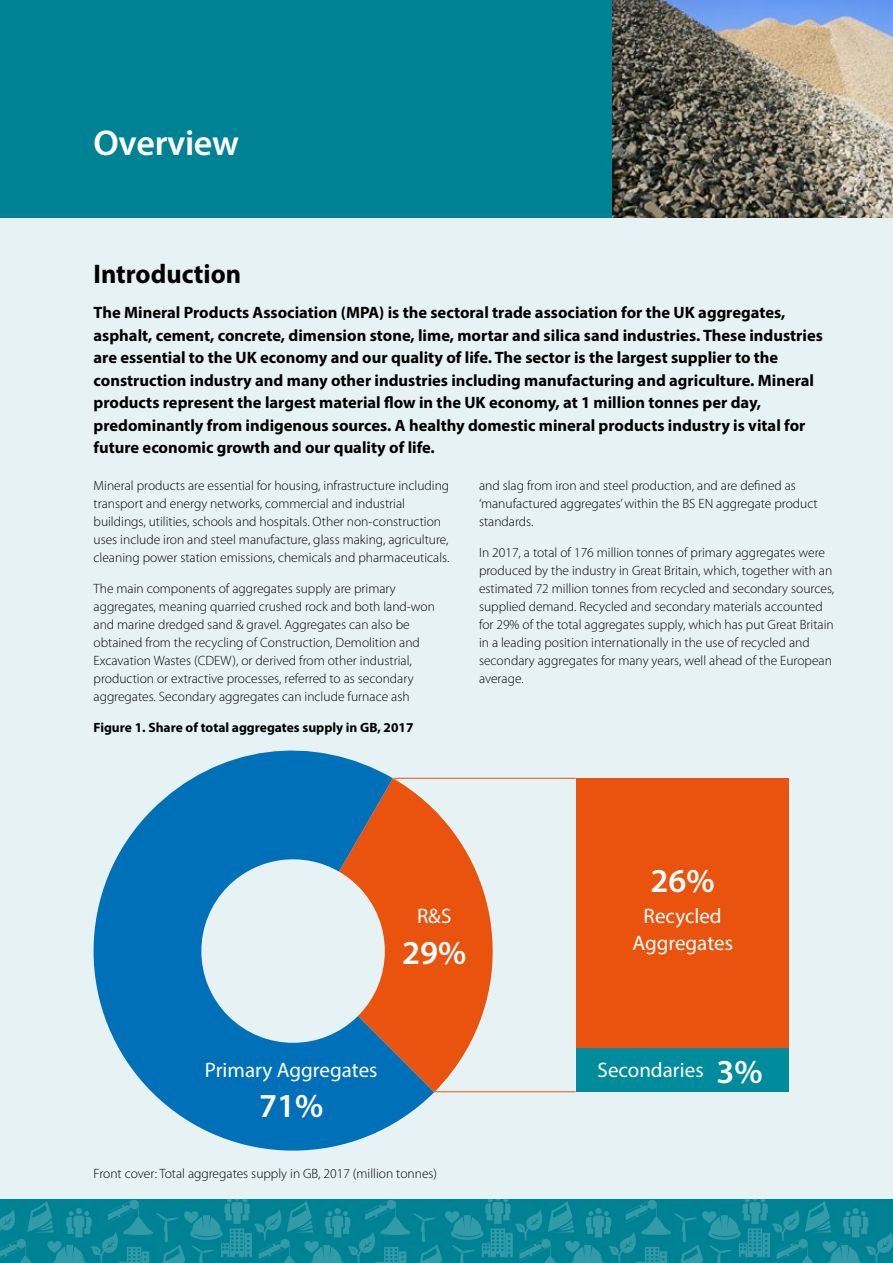
<style>
.page{position:relative;width:893px;height:1263px;background:#fff}
.page>*{position:absolute;margin:0;border:0;box-sizing:border-box;transform-origin:0 0}
.t1{font:600 36px "Myriad Pro";letter-spacing:-.01em;color:#fff}
.t2{font:600 33.6px "Myriad Pro";color:#fff}
.t3{font:700 27px "Myriad Pro";color:#000}
.t4{font:21px/27px "Myriad Pro";color:#fff;text-align:center}
.t5{font:700 16.5px/22.5px "Myriad Pro";color:#000}
.t6{font:300 13.5px/18px "Myriad Pro";color:#000}
.t7{font:700 13.5px "Myriad Pro";color:#000}
</style>
<div class="page">
<div style="left:0;top:99px;width:893px;height:1164px;background:#e7f2f5"></div>
<div style="left:0;top:0;width:893px;height:217px;background:#008295"></div>
<img style="left:612px;top:0;width:281px;height:217px">
<div style="left:234px;top:1194px;width:6px;height:7px;background:#ebf4f6;border-radius:50%"></div>
<div style="left:495px;top:1194px;width:6px;height:7px;background:#ebf4f6;border-radius:50%"></div>
<div style="left:752px;top:1194px;width:6px;height:7px;background:#ebf4f6;border-radius:50%"></div>
<svg style="left:0;top:1199px;width:893px;height:64px;background:#0e899a"></svg>
<svg style="left:434px;top:810px;width:59px;height:281px;fill:#e9530e"></svg>
<svg style="left:93px;top:750px;width:341px;height:401px;fill:#0071b9"></svg>
<div style="left:576px;top:778px;width:212px;height:270px;background:#e9530e"></div>
<div style="left:576px;top:1048px;width:212px;height:44px;background:#008c9d"></div>
<hr style="left:394px;top:778px;width:182px;height:1px;background:#e9530e">
<hr style="left:434px;top:1091px;width:142px;height:1px;background:#e9530e">
<h1 class="t1" style="left:94px;top:120px;width:147px">Overview</h1>
<h3 class="t3" style="left:94px;top:256px;width:149px">Introduction</h3>
<p class="t5" style="left:94px;top:301px;width:731px">The Mineral Products Association (MPA) is the sectoral trade association for the UK aggregates, asphalt, cement, concrete, dimension stone, lime, mortar and silica sand industries. These industries are essential to the UK economy and our quality of life. The sector is the largest supplier to the construction industry and many other industries including manufacturing and agriculture. Mineral products represent the largest material flow in the UK economy, at 1 million tonnes per day, predominantly from indigenous sources. A healthy domestic mineral products industry is vital for future economic growth and our quality of life.</p>
<p class="t6" style="left:94px;top:477px;width:357px">Mineral products are essential for housing, infrastructure including transport and energy networks, commercial and industrial buildings, utilities, schools and hospitals. Other non-construction uses include iron and steel manufacture, glass making, agriculture, cleaning power station emissions, chemicals and pharmaceuticals.</p>
<p class="t6" style="left:94px;top:580px;width:343px">The main components of aggregates supply are primary aggregates, meaning quarried crushed rock and both land-won and marine dredged sand &amp; gravel. Aggregates can also be obtained from the recycling of Construction, Demolition and Excavation Wastes (CDEW), or derived from other industrial, production or extractive processes, referred to as secondary aggregates. Secondary aggregates can include furnace ash</p>
<p class="t6" style="left:479px;top:477px;width:340px">and slag from iron and steel production, and are defined as ‘manufactured aggregates’ within the BS EN aggregate product standards.</p>
<p class="t6" style="left:479px;top:544px;width:357px">In 2017, a total of 176 million tonnes of primary aggregates were produced by the industry in Great Britain, which, together with an estimated 72 million tonnes from recycled and secondary sources, supplied demand. Recycled and secondary materials accounted for 29% of the total aggregates supply, which has put Great Britain in a leading position internationally in the use of recycled and secondary aggregates for many years, well ahead of the European average.</p>
<p class="t7" style="left:94px;top:719px;width:322px">Figure 1. Share of total aggregates supply in GB, 2017</p>
<h3 class="t4" style="left:417px;top:902px;width:36px">R&amp;S</h3>
<h2 class="t2" style="left:402px;top:931px;width:66px">29%</h2>
<h2 class="t2" style="left:651px;top:859px;width:66px">26%</h2>
<h3 class="t4" style="left:632px;top:902px;width:102px">Recycled<br>Aggregates</h3>
<h3 class="t4" style="left:205px;top:1056px;width:174px">Primary Aggregates</h3>
<h3 class="t4" style="left:597px;top:1056px;width:108px">Secondaries</h3>
<h2 class="t2" style="left:259px;top:1085px;width:66px">71%</h2>
<h2 class="t2" style="left:716px;top:1050px;width:48px">3%</h2>
<p class="t6" style="left:94px;top:1164px;width:345px">Front cover: Total aggregates supply in GB, 2017 (million tonnes)</p>
</div>
